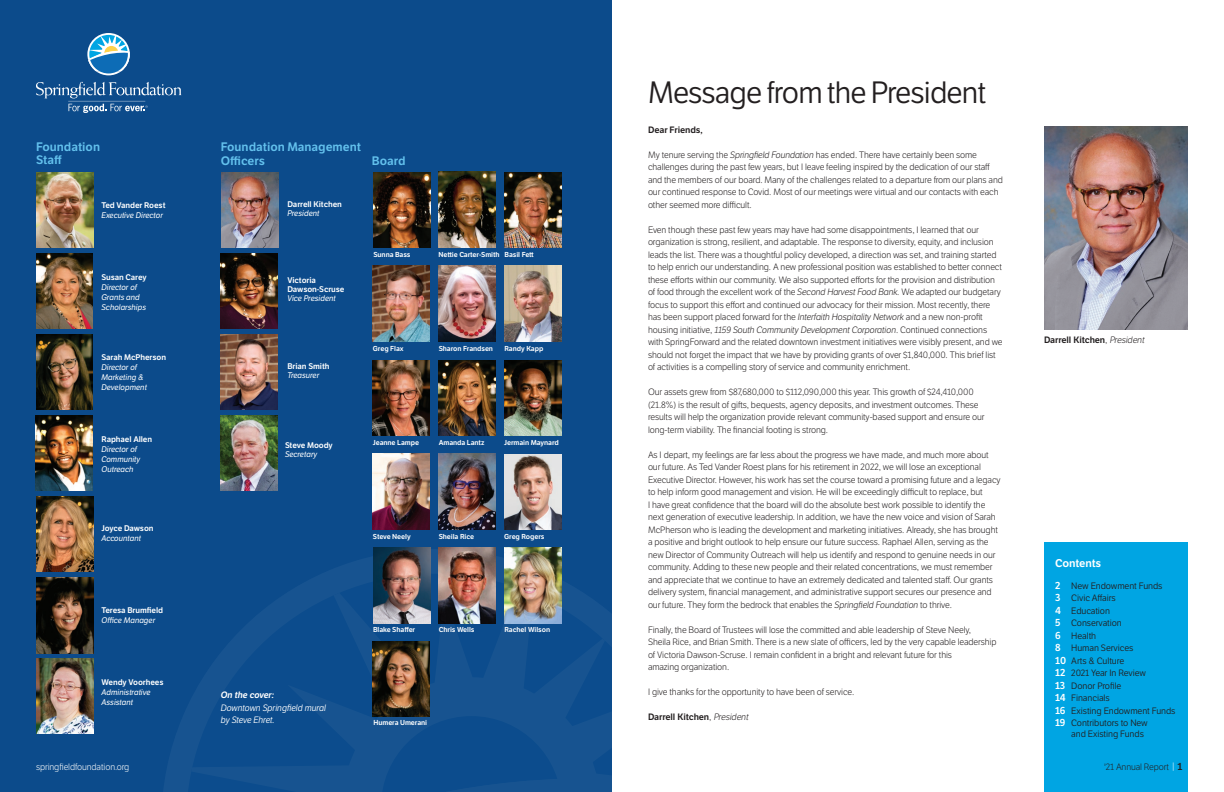
<style>
.page{position:relative;width:1224px;height:792px;background:#fff}
.page>*{position:absolute;margin:0;border:0;box-sizing:border-box;transform-origin:0 0}
.t1{font:30px "LFT Etica";letter-spacing:-.03em;color:#231f20}
.t2{font:12px/13px "LFT Etica SB";color:#63c1ed}
.t3{font:11px "LFT Etica SB";letter-spacing:-.01em;color:#fff}
.t4{font:300 9px/12.5px "LFT Etica";letter-spacing:-.01em;color:#231f20}
.t5{font:9px/12.5px "LFT Etica";letter-spacing:-.01em;color:#231f20}
.t6{font:9px "LFT Etica SB";letter-spacing:-.01em;color:#231f20}
.t7{font:italic 9px/12.5px "LFT Etica";letter-spacing:-.01em;color:#fff}
.t8{font:300 9px "LFT Etica";letter-spacing:-.01em;color:#fff}
.t9{font:italic 9px "LFT Etica SB";letter-spacing:-.01em;color:#fff}
.t10{font:italic 8px/10px "LFT Etica";letter-spacing:-.01em;color:#fff}
.t11{font:8px/9px "LFT Etica SB";letter-spacing:-.01em;color:#fff}
.t12{font:7px "LFT Etica SB";letter-spacing:-.01em;color:#fff}
.s1{font-style:italic}
.s2{font-family:"LFT Etica";font-weight:300}
.s3{font-family:"LFT Etica";font-weight:300;font-style:italic}
.s4{font-family:"LFT Etica SB";font-size:10px;color:#fff}
.s5{color:#fff}
.s6{font-family:"LFT Etica SB";font-weight:400;font-size:10px}
</style>
<div class="page">
<div style="left:0;top:0;width:612px;height:792px;background:#0c4b8b"></div>
<svg style="left:164px;top:549px;width:398px;height:243px"></svg>
<svg style="left:186px;top:574px;width:426px;height:103px"></svg>
<svg style="left:172px;top:677px;width:440px;height:115px"></svg>
<img style="left:221px;top:415px;width:57px;height:76px">
<div style="left:1044px;top:542px;width:144px;height:250px;background:#00a5e3"></div>
<img style="left:1044px;top:126px;width:144px;height:203px">
<svg style="left:36px;top:82px;width:145px;height:31px"></svg>
<svg style="left:87px;top:33px;width:43px;height:42px"></svg>
<img style="left:36px;top:496px;width:57px;height:76px">
<img style="left:36px;top:334px;width:57px;height:76px">
<img style="left:36px;top:253px;width:57px;height:76px">
<img style="left:36px;top:577px;width:57px;height:76px">
<img style="left:36px;top:172px;width:57px;height:76px">
<img style="left:36px;top:658px;width:57px;height:76px">
<img style="left:221px;top:253px;width:57px;height:76px">
<img style="left:505px;top:172px;width:57px;height:76px">
<img style="left:373px;top:360px;width:57px;height:76px">
<img style="left:439px;top:172px;width:57px;height:76px">
<img style="left:439px;top:548px;width:57px;height:75px">
<img style="left:439px;top:360px;width:57px;height:76px">
<img style="left:373px;top:641px;width:57px;height:76px">
<img style="left:36px;top:415px;width:57px;height:76px">
<img style="left:439px;top:266px;width:57px;height:75px">
<img style="left:504px;top:548px;width:57px;height:75px">
<img style="left:504px;top:360px;width:57px;height:76px">
<img style="left:221px;top:172px;width:57px;height:76px">
<img style="left:221px;top:334px;width:57px;height:76px">
<img style="left:373px;top:454px;width:57px;height:76px">
<img style="left:373px;top:266px;width:57px;height:75px">
<img style="left:439px;top:454px;width:57px;height:75px">
<img style="left:373px;top:548px;width:57px;height:75px">
<img style="left:504px;top:266px;width:57px;height:75px">
<img style="left:504px;top:454px;width:57px;height:76px">
<img style="left:373px;top:172px;width:57px;height:76px">
<h2 class="t2" style="left:36px;top:140px;width:66px">Foundation<br>Staff</h2>
<h2 class="t2" style="left:221px;top:140px;width:142px;line-height:14px">Foundation Management<br>Officers</h2>
<p class="t11" style="left:287px;top:200px;width:56px">Darrell Kitchen</p>
<p class="t10" style="left:287px;top:209px;width:34px">President</p>
<p class="t11" style="left:102px;top:200px;width:66px">Ted Vander Roest</p>
<p class="t10" style="left:102px;top:210px;width:63px">Executive Director</p>
<h2 class="t2" style="left:372px;top:154px;width:35px">Board</h2>
<p class="t11" style="left:102px;top:273px;width:47px">Susan Carey</p>
<p class="t10" style="left:102px;top:283px;width:46px">Director of<br>Grants and<br>Scholarships</p>
<p class="t11" style="left:102px;top:352px;width:66px">Sarah McPherson</p>
<p class="t10" style="left:102px;top:362px;width:47px">Director of<br>Marketing &amp;<br>Development</p>
<p class="t11" style="left:287px;top:276px;width:59px">Victoria<br>Dawson-Scruse</p>
<p class="t10" style="left:287px;top:294px;width:50px">Vice President</p>
<p class="t11" style="left:287px;top:362px;width:44px">Brian Smith</p>
<p class="t10" style="left:287px;top:371px;width:33px">Treasurer</p>
<p class="t12" style="left:374px;top:250px;width:39px">Sunna Bass</p>
<p class="t12" style="left:373px;top:344px;width:32px">Greg Flax</p>
<p class="t11" style="left:102px;top:435px;width:52px">Raphael Allen</p>
<p class="t10" style="left:102px;top:445px;width:40px">Director of<br>Community<br>Outreach</p>
<p class="t11" style="left:285px;top:441px;width:49px">Steve Moody</p>
<p class="t10" style="left:285px;top:450px;width:34px">Secretary</p>
<p class="t12" style="left:373px;top:438px;width:48px">Jeanne Lampe</p>
<p class="t12" style="left:439px;top:250px;width:63px">Nettie Carter-Smith</p>
<p class="t12" style="left:505px;top:250px;width:31px">Basil Fett</p>
<p class="t12" style="left:439px;top:344px;width:56px">Sharon Frandsen</p>
<p class="t12" style="left:504px;top:344px;width:40px">Randy Kapp</p>
<p class="t12" style="left:439px;top:438px;width:47px">Amanda Lantz</p>
<p class="t12" style="left:504px;top:438px;width:56px">Jermain Maynard</p>
<p class="t11" style="left:102px;top:524px;width:54px">Joyce Dawson</p>
<p class="t10" style="left:102px;top:533px;width:41px">Accountant</p>
<p class="t12" style="left:373px;top:532px;width:39px">Steve Neely</p>
<p class="t12" style="left:439px;top:532px;width:37px">Sheila Rice</p>
<p class="t12" style="left:504px;top:532px;width:42px">Greg Rogers</p>
<p class="t11" style="left:102px;top:606px;width:63px">Teresa Brumfield</p>
<p class="t10" style="left:102px;top:615px;width:55px">Office Manager</p>
<p class="t11" style="left:102px;top:678px;width:64px">Wendy Voorhees</p>
<p class="t10" style="left:102px;top:688px;width:51px">Administrative<br>Assistant</p>
<p class="t8" style="left:36px;top:761px;width:95px">springfieldfoundation.org</p>
<p class="t9" style="left:221px;top:690px;width:55px">On the cover:</p>
<p class="t7" style="left:221px;top:702px;width:107px">Downtown Springfield mural by Steve Ehret.</p>
<p class="t12" style="left:373px;top:626px;width:44px">Blake Shaffer</p>
<p class="t12" style="left:439px;top:626px;width:37px">Chris Wells</p>
<p class="t12" style="left:504px;top:625px;width:47px">Rachel Wilson</p>
<p class="t12" style="left:373px;top:719px;width:55px">Humera Umerani</p>
<h1 class="t1" style="left:648px;top:75px;width:340px">Message from the President</h1>
<p class="t6" style="left:648px;top:124px;width:56px">Dear Friends,</p>
<p class="t4" style="left:648px;top:149px;width:356px">My tenure serving the <span class="s1">Springfield Foundation</span> has ended. There have certainly been some challenges during the past few years, but I leave feeling inspired by the dedication of our staff and the members of our board. Many of the challenges related to a departure from our plans and our continued response to Covid. Most of our meetings were virtual and our contacts with each other seemed more difficult.</p>
<p class="t4" style="left:648px;top:224px;width:356px">Even though these past few years may have had some disappointments, I learned that our organization is strong, resilient, and adaptable. The response to diversity, equity, and inclusion leads the list. There was a thoughtful policy developed, a direction was set, and training started to help enrich our understanding. A new professional position was established to better connect these efforts within our community. We also supported efforts for the provision and distribution of food through the excellent work of the <span class="s1">Second Harvest Food Bank.</span> We adapted our budgetary focus to support this effort and continued our advocacy for their mission. Most recently, there has been support placed forward for the <span class="s1">Interfaith Hospitality Network</span> and a new non-profit housing initiative, <span class="s1">1159 South Community Development Corporation</span>. Continued connections with SpringForward and the related downtown investment initiatives were visibly present, and we should not forget the impact that we have by providing grants of over $1,840,000. This brief list of activities is a compelling story of service and community enrichment.</p>
<p class="t4" style="left:648px;top:386px;width:338px">Our assets grew from $87,680,000 to $112,090,000 this year. This growth of $24,410,000 (21.8%) is the result of gifts, bequests, agency deposits, and investment outcomes. These results will help the organization provide relevant community-based support and ensure our long-term viability. The financial footing is strong.</p>
<p class="t4" style="left:648px;top:449px;width:354px">As I depart, my feelings are far less about the progress we have made, and much more about our future. As Ted Vander Roest plans for his retirement in 2022, we will lose an exceptional Executive Director. However, his work has set the course toward a promising future and a legacy to help inform good management and vision. He will be exceedingly difficult to replace, but<br>I have great confidence that the board will do the absolute best work possible to identify the next generation of executive leadership. In addition, we have the new voice and vision of Sarah McPherson who is leading the development and marketing initiatives. Already, she has brought a positive and bright outlook to help ensure our future success. Raphael Allen, serving as the new Director of Community Outreach will help us identify and respond to genuine needs in our community. Adding to these new people and their related concentrations, we must remember and appreciate that we continue to have an extremely dedicated and talented staff. Our grants delivery system, financial management, and administrative support secures our presence and our future. They form the bedrock that enables the <span class="s1">Springfield Foundation</span> to thrive.</p>
<p class="t4" style="left:648px;top:624px;width:350px">Finally, the Board of Trustees will lose the committed and able leadership of Steve Neely,<br>Sheila Rice, and Brian Smith. There is a new slate of officers, led by the very capable leadership of Victoria Dawson-Scruse. I remain confident in a bright and relevant future for this<br>amazing organization.</p>
<p class="t4" style="left:648px;top:686px;width:208px">I give thanks for the opportunity to have been of service.</p>
<p class="t6" style="left:648px;top:712px;width:104px">Darrell Kitchen<span class="s2">,</span> <span class="s3">President</span></p>
<p class="t6" style="left:1044px;top:334px;width:104px">Darrell Kitchen<span class="s2">,</span> <span class="s3">President</span></p>
<p class="t3" style="left:1055px;top:557px;width:47px">Contents</p>
<p class="t5" style="left:1055px;top:580px;width:122px"><span class="s4">2</span> New Endowment Funds<br><span class="s4">3</span> Civic Affairs<br><span class="s4">4</span> Education<br><span class="s4">5</span> Conservation<br><span class="s4">6</span> Health<br><span class="s4">8</span> Human Services<br><span class="s4">10</span> Arts &amp; Culture<br><span class="s4">12</span> 2021 Year In Review<br><span class="s4">13</span> Donor Profile<br><span class="s4">14</span> Financials<br><span class="s4">16</span> Existing Endowment Funds<br><span class="s4">19</span> Contributors to New</p>
<p class="t5" style="left:1071px;top:728px;width:74px">and Existing Funds</p>
<p class="t4" style="left:1104px;top:760px;width:80px">'21 Annual Report <span class="s5">|</span> <span class="s6">1</span></p>
</div>
